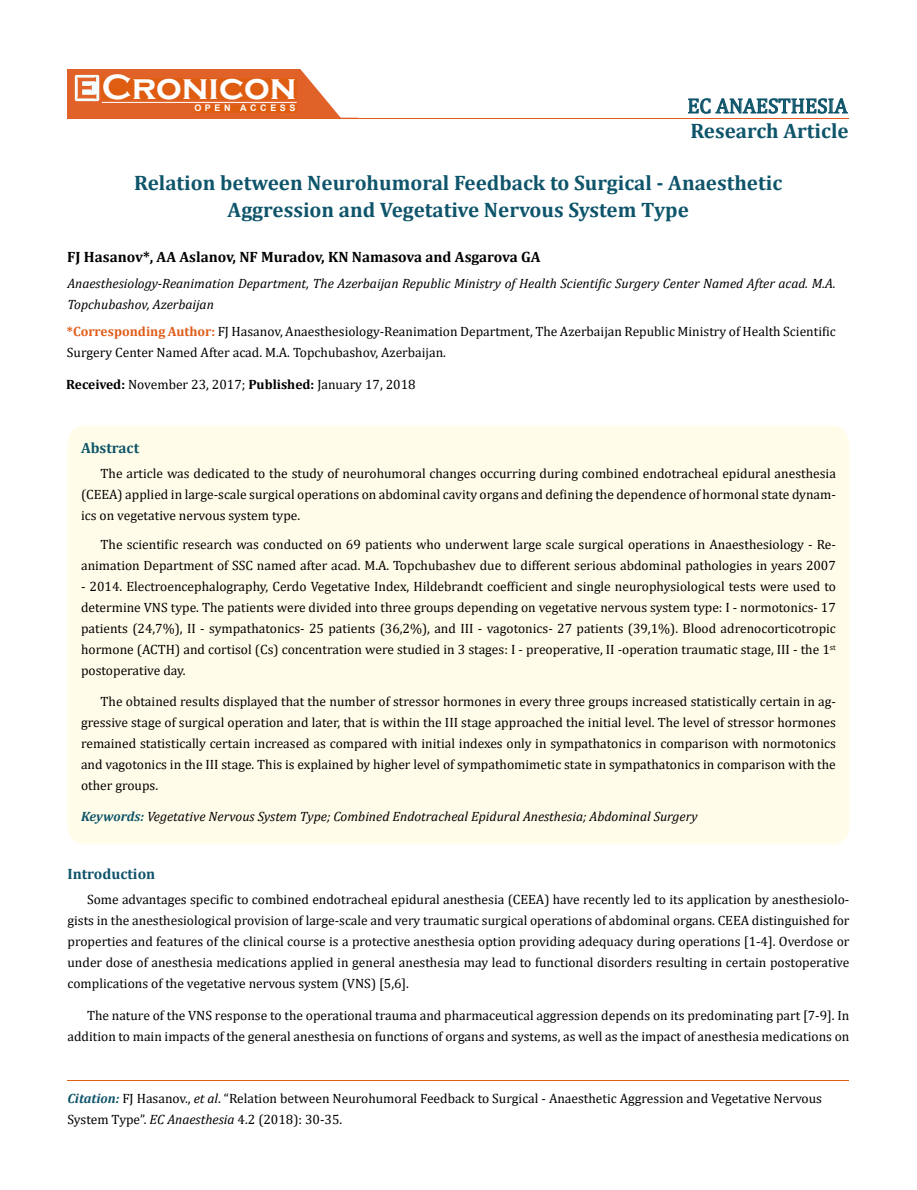
<style>
.page{position:relative;width:917px;height:1190px;background:#fff}
.page>*{position:absolute;margin:0;border:0;box-sizing:border-box;transform-origin:0 0}
.t1{font:700 36px "Copperplate Gothic";color:#fff}
.t2{font:700 21px/27px "Cambria";color:#0e546a;text-align:center}
.t3{font:21px "Cambria";color:#0e546a}
.t4{font:700 15px "Cambria";color:#000}
.t5{font:700 15px "Cambria";color:#0e546a}
.t6{font:13.5px/21px "Cambria";color:#000;text-align:justify}
.t7{font:italic 13.5px/21px "Cambria";color:#000}
.t8{font:700 9px "Arial";letter-spacing:.4em;color:#fff}
.s1{font-weight:700;color:#e05d1a}
.s2{font-weight:700}
.s3{font-weight:700;color:#0e546a}
.s4{font-weight:700;font-style:italic;color:#0e546a}
.s5{font-style:italic}
</style>
<div class="page">
<div style="left:67px;top:70px;width:290px;height:49px;background:#e06228"></div>
<svg style="left:300px;top:69px;width:58px;height:49px"></svg>
<img style="left:75px;top:75px;width:24px;height:26px">
<div style="left:102px;top:79px;width:195px;height:21px;background:#df5d11"></div>
<div style="left:194px;top:105px;width:103px;height:7px;background:#df5d11"></div>
<svg style="left:688px;top:98px;width:160px;height:16px"></svg>
<hr style="left:102px;top:102px;width:194px;height:1px;background:#fff">
<hr style="left:279px;top:118px;width:569px;height:1px;background:#e05d1a">
<hr style="left:67px;top:1080px;width:782px;height:1px;background:#e05d1a">
<div style="left:67px;top:426px;width:782px;height:418px;background:#fffde9;border-radius:18px"></div>
<h1 class="t1" style="left:102px;top:68px;width:196px">Cronicon</h1>
<p class="t8" style="left:194px;top:102px;width:103px">OPEN ACCESS</p>
<h2 class="t3" style="left:687px;top:93px;width:162px">EC ANAESTHESIA</h2>
<h2 class="t2" style="left:690px;top:116px;width:160px">Research Article</h2>
<h2 class="t2" style="left:134px;top:169px;width:649px">Relation between Neurohumoral Feedback to Surgical - Anaesthetic<br>Aggression and Vegetative Nervous System Type</h2>
<p class="t4" style="left:67px;top:246px;width:474px">FJ Hasanov*, AA Aslanov, NF Muradov, KN Namasova and Asgarova GA</p>
<p class="t7" style="left:67px;top:272px;width:770px">Anaesthesiology-Reanimation Department, The Azerbaijan Republic Ministry of Health Scientific Surgery Center Named After acad. M.A.<br>Topchubashov, Azerbaijan</p>
<p class="t6" style="left:67px;top:321px;width:770px"><span class="s1">*Corresponding Author:</span> FJ Hasanov, Anaesthesiology-Reanimation Department, The Azerbaijan Republic Ministry of Health Scientific<br>Surgery Center Named After acad. M.A. Topchubashov, Azerbaijan.</p>
<p class="t6" style="left:66px;top:374px;width:351px"><span class="s2">Received:</span> November 23, 2017; <span class="s2">Published:</span> January 17, 2018</p>
<p class="t5" style="left:81px;top:437px;width:60px">Abstract</p>
<p class="t6" style="left:81px;top:462px;width:756px;text-indent:19px">The article was dedicated to the study of neurohumoral changes occurring during combined endotracheal epidural anesthesia (CEEA) applied in large-scale surgical operations on abdominal cavity organs and defining the dependence of hormonal state dynam&shy;ics on vegetative nervous system type.</p>
<p class="t6" style="left:81px;top:534px;width:756px;text-align:right">The scientific research was conducted on 69 patients who underwent large scale surgical operations in Anaesthesiology - Re&shy;animation Department of SSC named after acad. M.A. Topchubashev due to different serious abdominal pathologies in years 2007</p>
<p class="t6" style="left:81px;top:576px;width:756px">- 2014. Electroencephalography, Cerdo Vegetative Index, Hildebrandt coefficient and single neurophysiological tests were used to determine VNS type. The patients were divided into three groups depending on vegetative nervous system type: I - normotonics- 17 patients (24,7%), II - sympathatonics- 25 patients (36,2%), and III - vagotonics- 27 patients (39,1%). Blood adrenocorticotropic hormone (ACTH) and cortisol (Cs) concentration were studied in 3 stages: I - preoperative, II -operation traumatic stage, III - the 1<sup>st </sup>postoperative day.</p>
<p class="t6" style="left:81px;top:691px;width:756px;text-indent:19px">The obtained results displayed that the number of stressor hormones in every three groups increased statistically certain in ag&shy;gressive stage of surgical operation and later, that is within the III stage approached the initial level. The level of stressor hormones remained statistically certain increased as compared with initial indexes only in sympathatonics in comparison with normotonics and vagotonics in the III stage. This is explained by higher level of sympathomimetic state in sympathatonics in comparison with the other groups.</p>
<p class="t7" style="left:81px;top:805px;width:618px"><span class="s3">Keywords:</span> Vegetative Nervous System Type; Combined Endotracheal Epidural Anesthesia; Abdominal Surgery</p>
<p class="t5" style="left:67px;top:863px;width:89px">Introduction</p>
<p class="t6" style="left:67px;top:888px;width:783px;text-indent:19px">Some advantages specific to combined endotracheal epidural anesthesia (CEEA) have recently led to its application by anesthesiolo&shy;gists in the anesthesiological provision of large-scale and very traumatic surgical operations of abdominal organs. CEEA distinguished for properties and features of the clinical course is a protective anesthesia option providing adequacy during operations [1-4]. Overdose or under dose of anesthesia medications applied in general anesthesia may lead to functional disorders resulting in certain postoperative complications of the vegetative nervous system (VNS) [5,6].</p>
<p class="t6" style="left:67px;top:1005px;width:783px;text-align:right">The nature of the VNS response to the operational trauma and pharmaceutical aggression depends on its predominating part [7-9]. In addition to main impacts of the general anesthesia on functions of organs and systems, as well as the impact of anesthesia medications on</p>
<p class="t6" style="left:67px;top:1087px;width:756px"><span class="s4">Citation:</span> FJ Hasanov., <span class="s5">et al</span>. “Relation between Neurohumoral Feedback to Surgical - Anaesthetic Aggression and Vegetative Nervous<br>System Type”. <span class="s5">EC Anaesthesia</span> 4.2 (2018): 30-35.</p>
</div>
